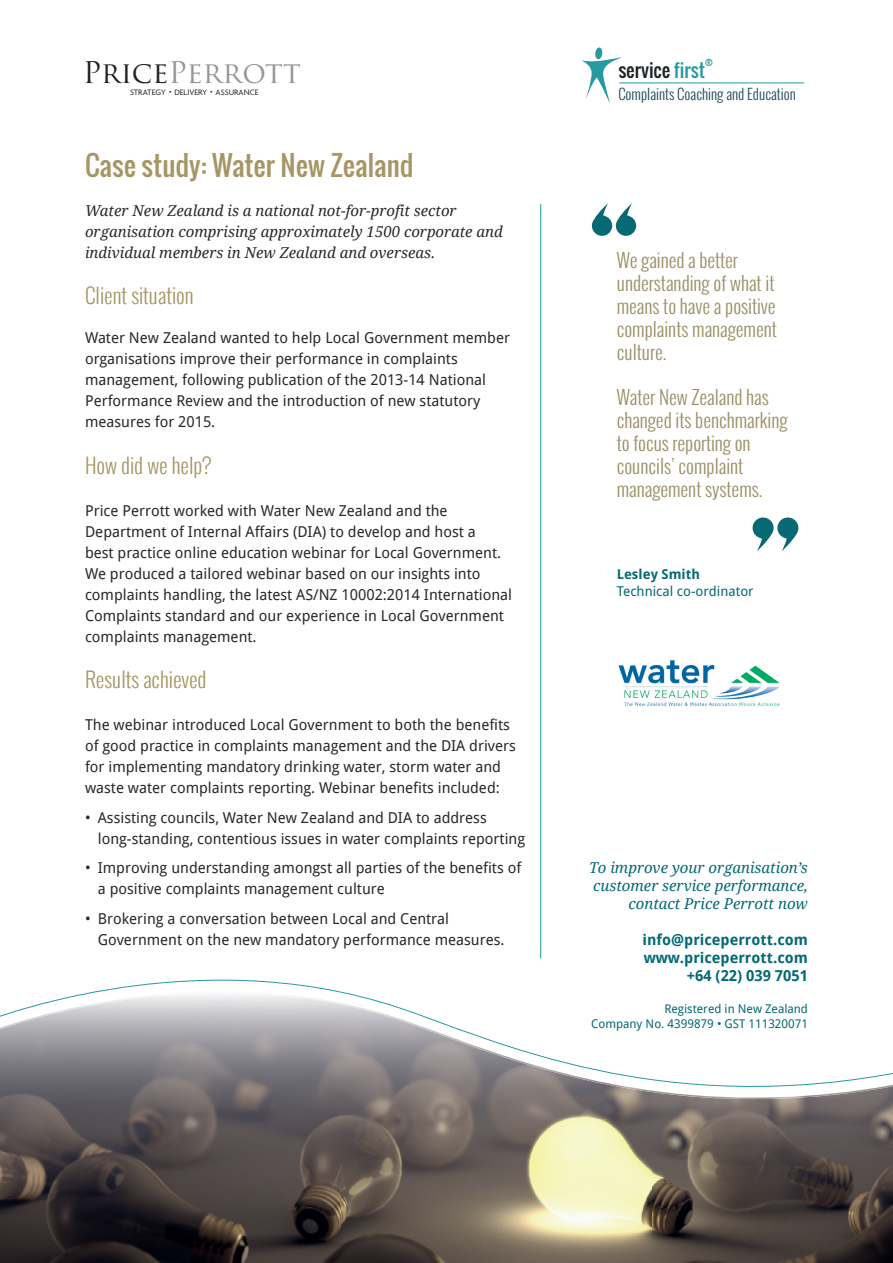
<style>
.page{position:relative;width:893px;height:1263px;background:#fff}
.page>*{position:absolute;margin:0;border:0;box-sizing:border-box;transform-origin:0 0}
.t1{font:29.1px "Trajan Pro";color:#939598}
.t2{font:27px "Oswald";color:#a69664}
.t3{font:300 21px "Oswald";color:#a69664}
.t4{font:300 19.05px/23px "Oswald";color:#9a8f65}
.t5{font:18.75px "Oswald";color:#1e2225}
.t6{font:15px/21px "Droid Sans";color:#292929}
.t7{font:italic 15px/21px "Droid Serif";color:#292929}
.t8{font:italic 15px/18px "Droid Serif";color:#046974;text-align:right}
.t9{font:700 15px/18px "Droid Sans";color:#046974;text-align:right}
.t10{font:300 14.55px "Oswald";color:#1c4a59}
.t11{font:13.65px/16.4px "Droid Sans";color:#076a73}
.t12{font:12px/14.4px "Droid Sans";color:#046974;text-align:right}
.t13{font:10.35px "Oswald";color:#269a9e}
.t14{font:8.55px "Agenda";color:#231f20}
.s1{color:#231f20}
.s2{font-family:"Koz Go Pr 6 N Regular 90 pv RKSJ H"}
.s3{color:#269a9e}
.s4{font-weight:700}
</style>
<div class="page">
<img style="left:31px;top:1121px;width:310px;height:113px">
<img style="left:341px;top:1121px;width:155px;height:113px">
<img style="left:496px;top:1121px;width:156px;height:113px">
<img style="left:860px;top:1121px;width:33px;height:142px">
<img style="left:652px;top:1121px;width:208px;height:113px">
<img style="left:0;top:1121px;width:31px;height:142px">
<img style="left:30px;top:1234px;width:830px;height:29px">
<svg style="left:0;top:937px;width:893px;height:184px"></svg>
<svg style="left:582px;top:47px;width:40px;height:56px"></svg>
<hr style="left:619px;top:83px;width:185px;height:1px;background:#269a9e">
<hr style="left:540px;top:204px;width:1px;height:754px;background:#16979e">
<img style="left:618px;top:660px;width:162px;height:47px">
<svg style="left:592px;top:203px;width:44px;height:33px"></svg>
<svg style="left:753px;top:517px;width:45px;height:34px"></svg>
<p class="t1" style="left:83px;top:54px;width:220px"><span class="s1">Price</span>Perrott</p>
<p class="t14" style="left:130px;top:87px;width:130px">STRATEGY <span class="s2">・</span> DELIVERY <span class="s2">・</span> ASSURANCE</p>
<p class="t2" style="left:85px;top:145px;width:330px">Case study: Water New Zealand</p>
<p class="t7" style="left:85px;top:200px;width:419px">Water New Zealand is a national not-for-profit sector organisation comprising approximately 1500 corporate and individual members in New Zealand and overseas.</p>
<p class="t3" style="left:85px;top:280px;width:110px">Client situation</p>
<p class="t6" style="left:85px;top:327px;width:427px">Water New Zealand wanted to help Local Government member organisations improve their performance in complaints management, following publication of the 2013-14 National Performance Review and the introduction of new statutory measures for 2015.</p>
<p class="t3" style="left:85px;top:450px;width:128px">How did we help?</p>
<p class="t6" style="left:85px;top:500px;width:429px">Price Perrott worked with Water New Zealand and the Department of Internal Affairs (DIA) to develop and host a<br>best practice online education webinar for Local Government.<br>We produced a tailored webinar based on our insights into complaints handling, the latest AS/NZ 10002:2014 International Complaints standard and our experience in Local Government complaints management.</p>
<p class="t3" style="left:85px;top:664px;width:123px">Results achieved</p>
<p class="t6" style="left:85px;top:714px;width:432px">The webinar introduced Local Government to both the benefits of good practice in complaints management and the DIA drivers for implementing mandatory drinking water, storm water and waste water complaints reporting. Webinar benefits included:</p>
<p class="t6" style="left:98px;top:807px;width:429px;text-indent:-13px">• Assisting councils, Water New Zealand and DIA to address long-standing, contentious issues in water complaints reporting</p>
<p class="t6" style="left:98px;top:858px;width:425px;text-indent:-13px">• Improving understanding amongst all parties of the benefits of a positive complaints management culture</p>
<p class="t6" style="left:98px;top:908px;width:408px;text-indent:-13px">• Brokering a conversation between Local and Central<br>Government on the new mandatory performance measures.</p>
<p class="t13" style="left:705px;top:53px;width:9px">®</p>
<p class="t10" style="left:618px;top:84px;width:179px">Complaints Coaching and Education</p>
<p class="t5" style="left:618px;top:56px;width:88px">service <span class="s3">first</span></p>
<p class="t4" style="left:617px;top:248px;width:162px">We gained a better understanding of what it means to have a positive complaints management culture.</p>
<p class="t4" style="left:617px;top:386px;width:172px">Water New Zealand has changed its benchmarking to focus reporting on councils’ complaint management systems.</p>
<p class="t11" style="left:617px;top:566px;width:138px"><span class="s4">Lesley Smith<br></span>Technical co-ordinator</p>
<p class="t8" style="left:589px;top:859px;width:220px">To improve your organisation’s customer service performance, contact Price Perrott now</p>
<p class="t9" style="left:642px;top:931px;width:167px">info@priceperrott.com www.priceperrott.com +64 (22) 039 7051</p>
<p class="t12" style="left:591px;top:1002px;width:218px">Registered in New Zealand<br>Company No. 4399879 • GST 111320071</p>
</div>
